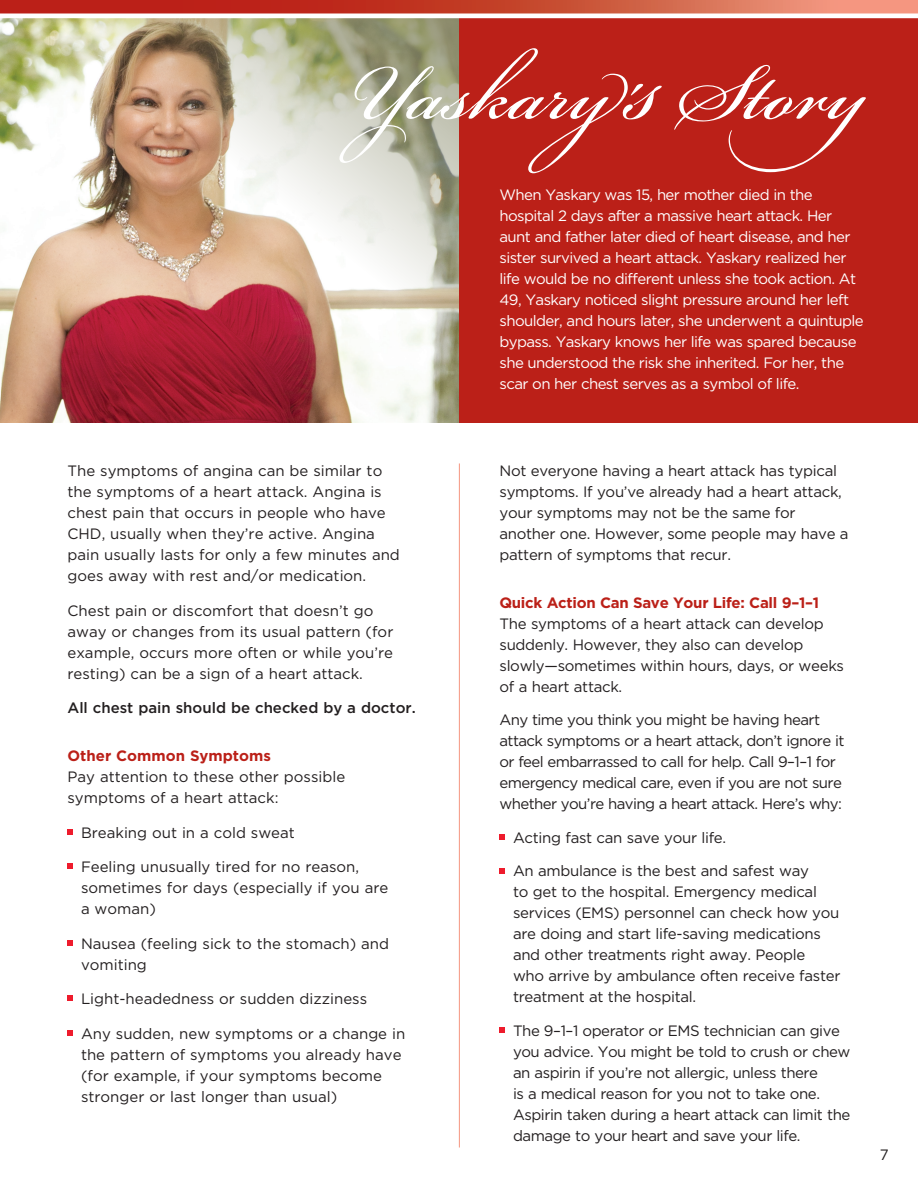
<style>
.page{position:relative;width:918px;height:1188px;background:#fff}
.page>*{position:absolute;margin:0;border:0;box-sizing:border-box;transform-origin:0 0}
.t1{font:123px "Bickham Script Pro";color:#fff}
.t2{font:15px/21px "Gotham";letter-spacing:-.02em;color:#231f20}
.t3{font:15px/21px "Gotham";color:#231f20}
.t4{font:15px/21px "Gotham";letter-spacing:-.04em;color:#fff}
.t5{font:15px/21px "Gotham";letter-spacing:-.04em;color:#231f20}
.t6{font:500 15px "Gotham";color:#231f20}
.t7{font:700 15px "Gotham";letter-spacing:-.02em;color:#bb2018}
.t8{font:700 15px "Gotham";color:#bb2018}
</style>
<div class="page">
<svg style="left:68px;top:829px;width:5px;height:6px"></svg>
<svg style="left:68px;top:864px;width:5px;height:5px"></svg>
<svg style="left:68px;top:940px;width:5px;height:6px"></svg>
<svg style="left:68px;top:996px;width:5px;height:5px"></svg>
<svg style="left:68px;top:1030px;width:5px;height:6px"></svg>
<svg style="left:500px;top:835px;width:5px;height:5px"></svg>
<svg style="left:500px;top:868px;width:5px;height:5px"></svg>
<svg style="left:500px;top:1027px;width:5px;height:6px"></svg>
<hr style="left:459px;top:463px;width:1px;height:685px;background:#f59680">
<img style="left:0;top:18px;width:460px;height:405px">
<div style="left:460px;top:18px;width:458px;height:405px;background:#bb2018"></div>
<svg style="left:0;top:0;width:918px;height:13px;background:#cb4a37"></svg>
<h1 class="t1" style="left:347px;top:4px;width:621px">Yaskary's Story</h1>
<p class="t4" style="left:500px;top:184px;width:366px">When Yaskary was 15, her mother died in the hospital 2 days after a massive heart attack. Her aunt and father later died of heart disease, and her sister survived a heart attack. Yaskary realized her life would be no different unless she took action. At 49, Yaskary noticed slight pressure around her left shoulder, and hours later, she underwent a quintuple bypass. Yaskary knows her life was spared because she understood the risk she inherited. For her, the scar on her chest serves as a symbol of life.</p>
<p class="t3" style="left:68px;top:460px;width:334px">The symptoms of angina can be similar to the symptoms of a heart attack. Angina is chest pain that occurs in people who have CHD, usually when they’re active. Angina pain usually lasts for only a few minutes and goes away with rest and/or medication.</p>
<p class="t3" style="left:68px;top:599px;width:327px">Chest pain or discomfort that doesn’t go away or changes from its usual pattern (for example, occurs more often or while you’re resting) can be a sign of a heart attack.</p>
<p class="t6" style="left:68px;top:699px;width:350px">All chest pain should be checked by a doctor.</p>
<p class="t8" style="left:68px;top:747px;width:205px">Other Common Symptoms</p>
<p class="t3" style="left:68px;top:766px;width:279px">Pay attention to these other possible symptoms of a heart attack:</p>
<p class="t3" style="left:81px;top:821px;width:215px">Breaking out in a cold sweat</p>
<p class="t3" style="left:81px;top:856px;width:309px">Feeling unusually tired for no reason, sometimes for days (especially if you are a woman)</p>
<p class="t3" style="left:81px;top:932px;width:310px">Nausea (feeling sick to the stomach) and vomiting</p>
<p class="t3" style="left:81px;top:988px;width:288px">Light-headedness or sudden dizziness</p>
<p class="t3" style="left:81px;top:1022px;width:326px">Any sudden, new symptoms or a change in the pattern of symptoms you already have (for example, if your symptoms become stronger or last longer than usual)</p>
<p class="t2" style="left:500px;top:460px;width:351px">Not everyone having a heart attack has typical symptoms. If you’ve already had a heart attack, your symptoms may not be the same for another one. However, some people may have a pattern of symptoms that recur.</p>
<p class="t7" style="left:500px;top:594px;width:321px">Quick Action Can Save Your Life: Call 9–1–1</p>
<p class="t2" style="left:500px;top:613px;width:346px">The symptoms of a heart attack can develop suddenly. However, they also can develop slowly—sometimes within hours, days, or weeks of a heart attack.</p>
<p class="t5" style="left:500px;top:709px;width:346px">Any time you think you might be having heart attack symptoms or a heart attack, don’t ignore it or feel embarrassed to call for help. Call 9–1–1 for emergency medical care, even if you are not sure whether you’re having a heart attack. Here’s why:</p>
<p class="t2" style="left:513px;top:827px;width:215px">Acting fast can save your life.</p>
<p class="t2" style="left:513px;top:860px;width:329px">An ambulance is the best and safest way<br>to get to the hospital. Emergency medical services (EMS) personnel can check how you are doing and start life-saving medications and other treatments right away. People<br>who arrive by ambulance often receive faster treatment at the hospital.</p>
<p class="t2" style="left:513px;top:1020px;width:339px">The 9–1–1 operator or EMS technician can give you advice. You might be told to crush or chew an aspirin if you’re not allergic, unless there<br>is a medical reason for you not to take one.<br>Aspirin taken during a heart attack can limit the damage to your heart and save your life.</p>
<p class="t2" style="left:880px;top:1144px;width:10px">7</p>
</div>
